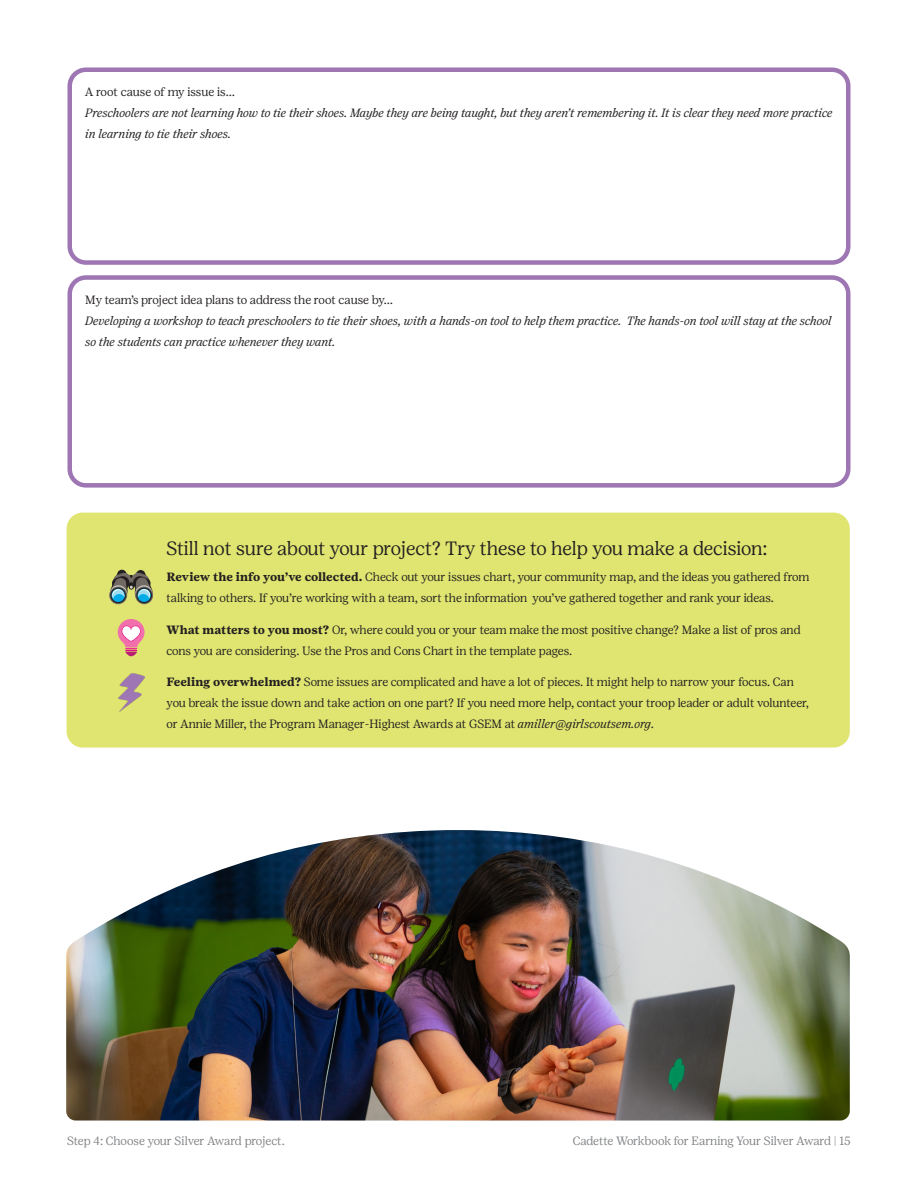
<style>
.page{position:relative;width:918px;height:1188px;background:#fff}
.page>*{position:absolute;margin:0;border:0;box-sizing:border-box;transform-origin:0 0}
.t1{font:300 19.2px "Girl Scout Display";letter-spacing:-.005em;color:#231f20}
.Copy{font:300 12px/21px "Girl Scout Display";letter-spacing:-.005em;color:#231f20}
.Bullets{font:italic 300 12px/21px "Girl Scout Display";letter-spacing:-.01em;color:#231f20}
.t2{font:300 12px "Girl Scout Display";letter-spacing:-.005em;color:#808285}
.s1{font-style:normal}
.s2{font-family:"Girl Scout Text";font-weight:700}
.s3{font-style:italic}
</style>
<div class="page">
<div style="left:67px;top:513px;width:783px;height:235px;background:#dfe570;border-radius:16px"></div>
<svg style="left:109px;top:586px;width:18px;height:18px"></svg>
<svg style="left:110px;top:588px;width:16px;height:15px"></svg>
<svg style="left:112px;top:589px;width:13px;height:13px"></svg>
<div style="left:135px;top:586px;width:18px;height:18px;background:#716963;border-radius:50%"></div>
<svg style="left:136px;top:588px;width:16px;height:15px"></svg>
<svg style="left:138px;top:589px;width:13px;height:13px"></svg>
<svg style="left:109px;top:570px;width:44px;height:30px"></svg>
<img style="left:118px;top:673px;width:26px;height:38px">
<svg style="left:118px;top:619px;width:27px;height:38px"></svg>
<div style="left:67px;top:68px;width:784px;height:197px;border:4px solid #9e76b3;border-radius:16px"></div>
<div style="left:67px;top:275px;width:784px;height:213px;border:4px solid #9e76b3;border-radius:16px"></div>
<img style="left:66px;top:830px;width:784px;height:290px">
<p class="Bullets" style="left:85px;top:81px;width:749px"><span class="s1">A root cause of my issue is…<br></span>Preschoolers are not learning how to tie their shoes. Maybe they are being taught, but they aren’t remembering it. It is clear they need more practice in learning to tie their shoes.</p>
<p class="Bullets" style="left:85px;top:289px;width:748px"><span class="s1">My team’s project idea plans to address the root cause by…<br></span>Developing a workshop to teach preschoolers to tie their shoes, with a hands-on tool to help them practice. The hands-on tool will stay at the school so the students can practice whenever they want.</p>
<p class="t1" style="left:167px;top:537px;width:602px">Still not sure about your project? Try these to help you make a decision:</p>
<p class="Copy" style="left:167px;top:566px;width:644px"><span class="s2">Review the info you’ve collected.</span> Check out your issues chart, your community map, and the ideas you gathered from talking to others. If you’re working with a team, sort the information you’ve gathered together and rank your ideas.</p>
<p class="Copy" style="left:167px;top:619px;width:636px"><span class="s2">What matters to you most?</span> Or, where could you or your team make the most positive change? Make a list of pros and cons you are considering. Use the Pros and Cons Chart in the template pages.</p>
<p class="Copy" style="left:167px;top:671px;width:644px"><span class="s2">Feeling overwhelmed?</span> Some issues are complicated and have a lot of pieces. It might help to narrow your focus. Can you break the issue down and take action on one part? If you need more help, contact your troop leader or adult volunteer, or Annie Miller, the Program Manager-Highest Awards at GSEM at <span class="s3">amiller@girlscoutsem.org</span>.</p>
<p class="t2" style="left:67px;top:1134px;width:219px">Step 4: Choose your Silver Award project.</p>
<p class="t2" style="left:573px;top:1134px;width:280px">Cadette Workbook for Earning Your Silver Award | 15</p>
</div>
